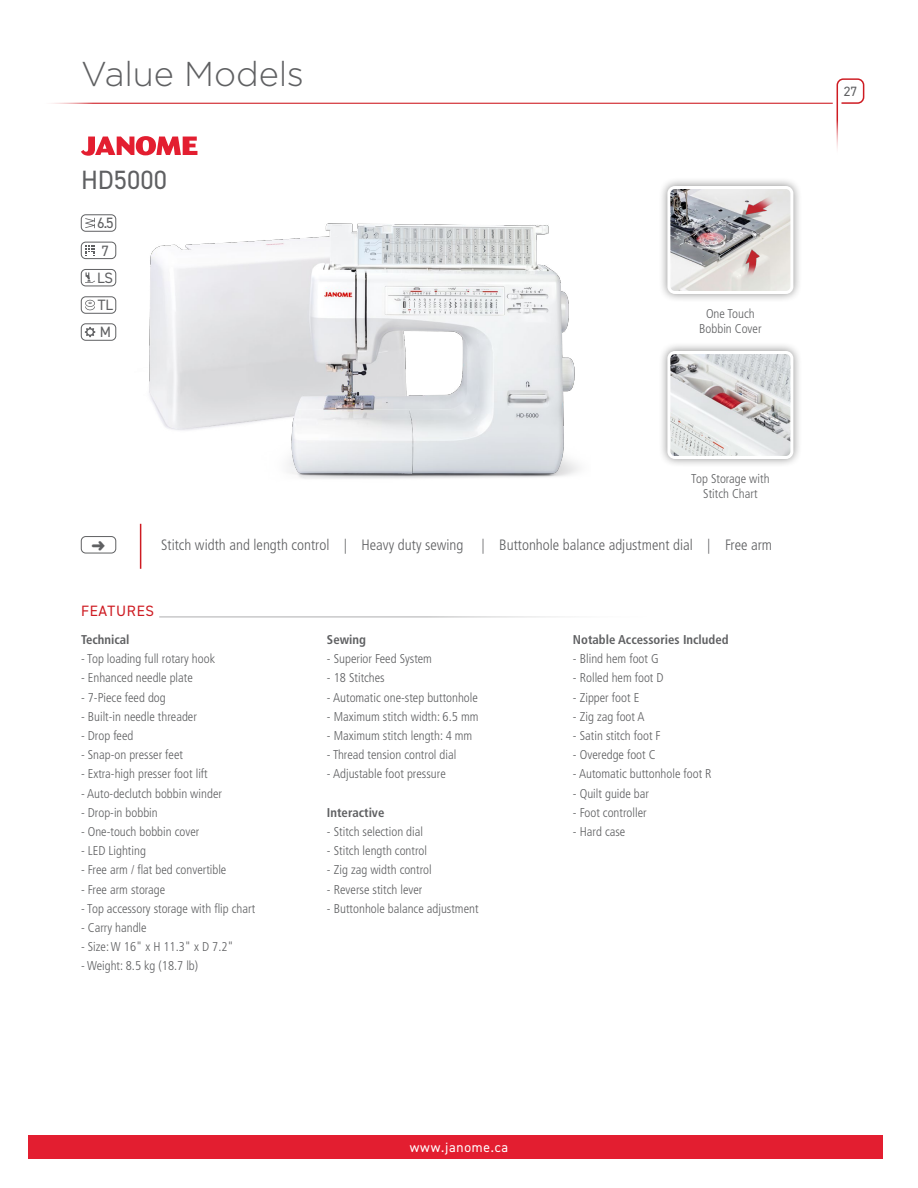
<style>
.page{position:relative;width:918px;height:1188px;background:#fff}
.page>*{position:absolute;margin:0;border:0;box-sizing:border-box;transform-origin:0 0}
.t1{font:300 34.5px "Gotham";letter-spacing:-.005em;color:#5f6062}
.t2{font:26.55px "DIN2014";color:#5f6062}
.t3{font:300 condensed 15px "Frutiger LT Std";color:#5f6062}
.t4{font:15px/27.3px "DIN2014";color:#5f6062;text-align:center}
.t5{font:15px "DIN2014";letter-spacing:.05em;color:#ce1b22}
.t6{font:13.5px "DIN2014";letter-spacing:.06em;color:#fff}
.t7{font:13.5px "DIN2014";color:#5f6062}
.t8{font:300 condensed 12.75px/15px "Frutiger LT Std";color:#5f6062;text-align:center}
.t9{font:700 condensed 12.75px "Frutiger LT Std";color:#5f6062}
</style>
<div class="page">
<div style="left:658px;top:342px;width:144px;height:126px;background:#000;opacity:.45"></div>
<img style="left:671px;top:352px;width:121px;height:103px">
<div style="left:667px;top:351px;width:126px;height:108px;border:3px solid #fff;border-radius:6px"></div>
<div style="left:658px;top:177px;width:144px;height:126px;background:#000;opacity:.45"></div>
<img style="left:671px;top:190px;width:56px;height:100px">
<div style="left:667px;top:186px;width:126px;height:108px;border:3px solid #fff;border-radius:6px"></div>
<div style="left:81px;top:214px;width:35px;height:18px;border:1px solid #5f6062;border-radius:4px"></div>
<svg style="left:85px;top:218px;width:10px;height:10px"></svg>
<div style="left:81px;top:242px;width:35px;height:17px;border:1px solid #5f6062;border-radius:4px"></div>
<svg style="left:85px;top:245px;width:10px;height:11px"></svg>
<div style="left:81px;top:269px;width:35px;height:17px;border:1px solid #5f6062;border-radius:4px"></div>
<svg style="left:85px;top:272px;width:10px;height:11px"></svg>
<div style="left:81px;top:297px;width:35px;height:17px;border:1px solid #5f6062;border-radius:4px"></div>
<svg style="left:85px;top:300px;width:10px;height:10px"></svg>
<div style="left:81px;top:324px;width:35px;height:17px;border:1px solid #5f6062;border-radius:4px"></div>
<svg style="left:85px;top:327px;width:10px;height:10px"></svg>
<img style="left:149px;top:223px;width:430px;height:256px">
<img style="left:727px;top:183px;width:65px;height:120px">
<hr style="left:140px;top:524px;width:1px;height:45px;background:#ce1b22">
<div style="left:81px;top:536px;width:35px;height:17px;border:1px solid #5f6062;border-radius:4px"></div>
<hr style="left:159px;top:616px;width:521px;height:1px;background:#5f6062">
<div style="left:28px;top:1136px;width:855px;height:24px;background:#e31e30"></div>
<svg style="left:81px;top:136px;width:116px;height:20px"></svg>
<hr style="left:39px;top:102px;width:794px;height:2px;background:#ce1b22">
<svg style="left:836px;top:78px;width:29px;height:71px"></svg>
<h1 class="t1" style="left:81px;top:52px;width:225px">Value Models</h1>
<h2 class="t2" style="left:81px;top:163px;width:87px">HD5000</h2>
<p class="t4" style="left:97px;top:209px;width:18px">6.5<br>7<br>LS<br>TL<br>M</p>
<p class="t8" style="left:699px;top:306px;width:64px">One Touch<br>Bobbin Cover</p>
<p class="t8" style="left:691px;top:471px;width:80px">Top Storage with<br>Stitch Chart</p>
<p class="t3" style="left:161px;top:537px;width:613px">Stitch width and length control | Heavy duty sewing | Buttonhole balance adjustment dial | Free arm</p>
<p class="t5" style="left:81px;top:602px;width:75px">FEATURES</p>
<p class="t9" style="left:81px;top:632px;width:50px">Technical</p>
<p class="t8" style="left:81px;top:651px;width:136px">- Top loading full rotary hook</p>
<p class="t8" style="left:81px;top:671px;width:113px">- Enhanced needle plate</p>
<p class="t8" style="left:81px;top:690px;width:86px">- 7-Piece feed dog</p>
<p class="t8" style="left:81px;top:709px;width:117px">- Built-in needle threader</p>
<p class="t8" style="left:81px;top:728px;width:54px">- Drop feed</p>
<p class="t8" style="left:81px;top:747px;width:103px">- Snap-on presser feet</p>
<p class="t8" style="left:81px;top:767px;width:128px">- Extra-high presser foot lift</p>
<p class="t8" style="left:81px;top:786px;width:142px">- Auto-declutch bobbin winder</p>
<p class="t8" style="left:81px;top:805px;width:78px">- Drop-in bobbin</p>
<p class="t8" style="left:81px;top:824px;width:120px">- One-touch bobbin cover</p>
<p class="t8" style="left:81px;top:843px;width:66px">- LED Lighting</p>
<p class="t8" style="left:81px;top:863px;width:147px">- Free arm / flat bed convertible</p>
<p class="t8" style="left:81px;top:882px;width:86px">- Free arm storage</p>
<p class="t8" style="left:81px;top:901px;width:176px">- Top accessory storage with flip chart</p>
<p class="t8" style="left:81px;top:920px;width:67px">- Carry handle</p>
<p class="t8" style="left:81px;top:939px;width:154px">- Size: W 16" x H 11.3" x D 7.2"</p>
<p class="t8" style="left:81px;top:959px;width:119px">- Weight: 8.5 kg (18.7 lb)</p>
<p class="t9" style="left:327px;top:632px;width:40px">Sewing</p>
<p class="t8" style="left:327px;top:651px;width:107px">- Superior Feed System</p>
<p class="t8" style="left:327px;top:671px;width:59px">- 18 Stitches</p>
<p class="t8" style="left:327px;top:690px;width:152px">- Automatic one-step buttonhole</p>
<p class="t8" style="left:327px;top:709px;width:153px">- Maximum stitch width: 6.5 mm</p>
<p class="t8" style="left:327px;top:728px;width:147px">- Maximum stitch length: 4 mm</p>
<p class="t8" style="left:327px;top:748px;width:131px">- Thread tension control dial</p>
<p class="t8" style="left:327px;top:767px;width:120px">- Adjustable foot pressure</p>
<p class="t9" style="left:327px;top:805px;width:59px">Interactive</p>
<p class="t8" style="left:327px;top:824px;width:98px">- Stitch selection dial</p>
<p class="t8" style="left:327px;top:844px;width:102px">- Stitch length control</p>
<p class="t8" style="left:327px;top:863px;width:106px">- Zig zag width control</p>
<p class="t8" style="left:327px;top:882px;width:97px">- Reverse stitch lever</p>
<p class="t8" style="left:327px;top:901px;width:153px">- Buttonhole balance adjustment</p>
<p class="t9" style="left:573px;top:632px;width:157px">Notable Accessories Included</p>
<p class="t8" style="left:573px;top:652px;width:87px">- Blind hem foot G</p>
<p class="t8" style="left:573px;top:671px;width:92px">- Rolled hem foot D</p>
<p class="t8" style="left:573px;top:690px;width:68px">- Zipper foot E</p>
<p class="t8" style="left:573px;top:709px;width:73px">- Zig zag foot A</p>
<p class="t8" style="left:573px;top:728px;width:89px">- Satin stitch foot F</p>
<p class="t8" style="left:573px;top:748px;width:84px">- Overedge foot C</p>
<p class="t8" style="left:573px;top:767px;width:140px">- Automatic buttonhole foot R</p>
<p class="t8" style="left:573px;top:786px;width:78px">- Quilt guide bar</p>
<p class="t8" style="left:573px;top:805px;width:75px">- Foot controller</p>
<p class="t8" style="left:573px;top:824px;width:54px">- Hard case</p>
<p class="t6" style="left:410px;top:1139px;width:100px">www.janome.ca</p>
<p class="t7" style="left:844px;top:83px;width:15px">27</p>
</div>
